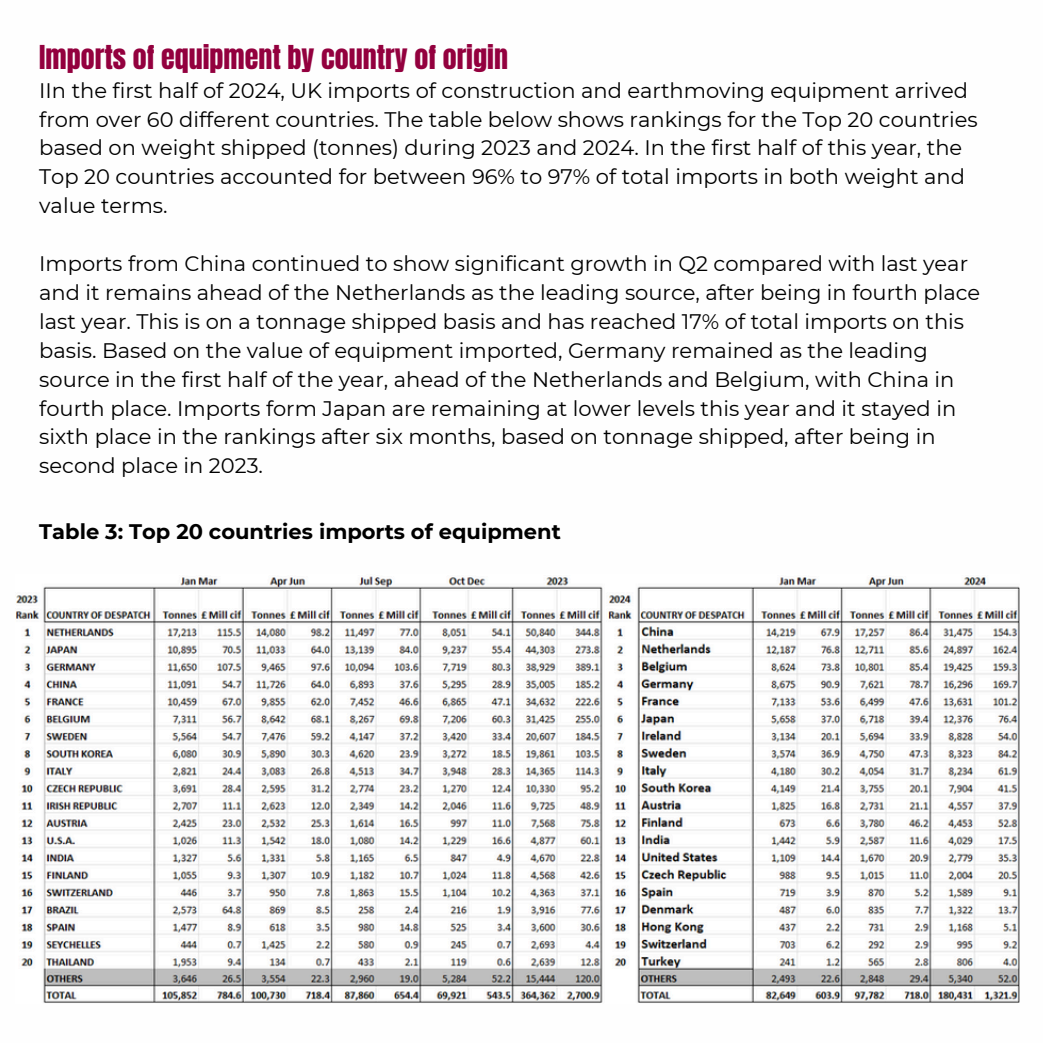
<style>
.page{position:relative;width:1043px;height:1043px;background:#fff}
.page>*{position:absolute;margin:0;border:0;box-sizing:border-box;transform-origin:0 0}
.t1{font:28px "Anton";color:#93003e}
.t2{font:21px/28.9px "Montserrat";color:#000}
.t3{font:700 21px "Montserrat";color:#000}
</style>
<div class="page">
<img style="left:16px;top:576px;width:1003px;height:426px">
<p class="t1" style="left:39px;top:37px;width:470px">Imports of equipment by country of origin</p>
<p class="t2" style="left:39px;top:76px;width:939px">IIn the first half of 2024, UK imports of construction and earthmoving equipment arrived from over 60 different countries. The table below shows rankings for the Top 20 countries based on weight shipped (tonnes) during 2023 and 2024. In the first half of this year, the Top 20 countries accounted for between 96% to 97% of total imports in both weight and value terms.</p>
<h1 class="t2" style="left:39px;top:249px;width:942px">Imports from China continued to show significant growth in Q2 compared with last year and it remains ahead of the Netherlands as the leading source, after being in fourth place last year. This is on a tonnage shipped basis and has reached 17% of total imports on this basis. Based on the value of equipment imported, Germany remained as the leading source in the first half of the year, ahead of the Netherlands and Belgium, with China in fourth place. Imports form Japan are remaining at lower levels this year and it stayed in sixth place in the rankings after six months, based on tonnage shipped, after being in second place in 2023.</h1>
<p class="t3" style="left:39px;top:518px;width:523px">Table 3: Top 20 countries imports of equipment</p>
</div>
